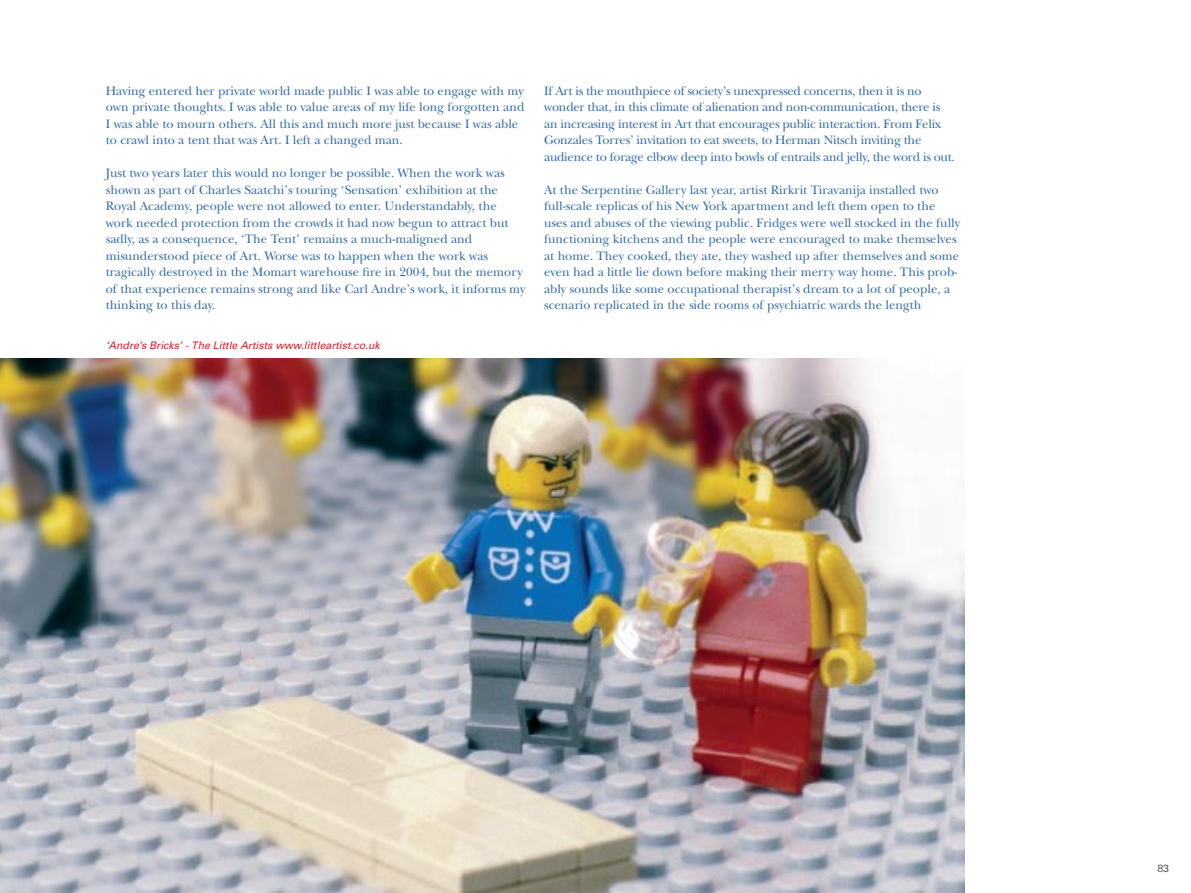
<style>
.page{position:relative;width:1191px;height:893px;background:#fff}
.page>*{position:absolute;margin:0;border:0;box-sizing:border-box;transform-origin:0 0}
.t1{font:12.75px/16.5px "New Baskerville";color:#326bab}
.t2{font:12.75px/16.5px "New Baskerville";letter-spacing:-.02em;color:#326bab}
.t3{font:italic 10.5px "Univers";color:#d2232a}
.t4{font:10.5px "Univers";color:#58595b}
</style>
<div class="page">
<img style="left:0;top:359px;width:964px;height:534px">
<p class="t1" style="left:106px;top:82px;width:420px">Having entered her private world made public I was able to engage with my own private thoughts. I was able to value areas of my life long forgotten and I was able to mourn others. All this and much more just because I was able to crawl into a tent that was Art. I left a changed man.</p>
<p class="t1" style="left:106px;top:165px;width:421px">Just two years later this would no longer be possible. When the work was shown as part of Charles Saatchi’s touring ‘Sensation’ exhibition at the Royal Academy, people were not allowed to enter. Understandably, the work needed protection from the crowds it had now begun to attract but sadly, as a consequence, ‘The Tent’ remains a much-maligned and misunderstood piece of Art. Worse was to happen when the work was tragically destroyed in the Momart warehouse fire in 2004, but the memory of that experience remains strong and like Carl Andre’s work, it informs my thinking to this day.</p>
<p class="t3" style="left:106px;top:339px;width:276px">‘Andre’s Bricks’ - The Little Artists www.littleartist.co.uk</p>
<p class="t2" style="left:544px;top:82px;width:412px">If Art is the mouthpiece of society’s unexpressed concerns, then it is no wonder that, in this climate of alienation and non-communication, there is an increasing interest in Art that encourages public interaction. From Felix Gonzales Torres’ invitation to eat sweets, to Herman Nitsch inviting the audience to forage elbow deep into bowls of entrails and jelly, the word is out.</p>
<p class="t1" style="left:544px;top:181px;width:417px">At the Serpentine Gallery last year, artist Rirkrit Tiravanija installed two full-scale replicas of his New York apartment and left them open to the uses and abuses of the viewing public. Fridges were well stocked in the fully functioning kitchens and the people were encouraged to make themselves at home. They cooked, they ate, they washed up after themselves and some even had a little lie down before making their merry way home. This prob&shy;ably sounds like some occupational therapist’s dream to a lot of people, a scenario replicated in the side rooms of psychiatric wards the length</p>
<p class="t4" style="left:1157px;top:861px;width:13px">83</p>
</div>
